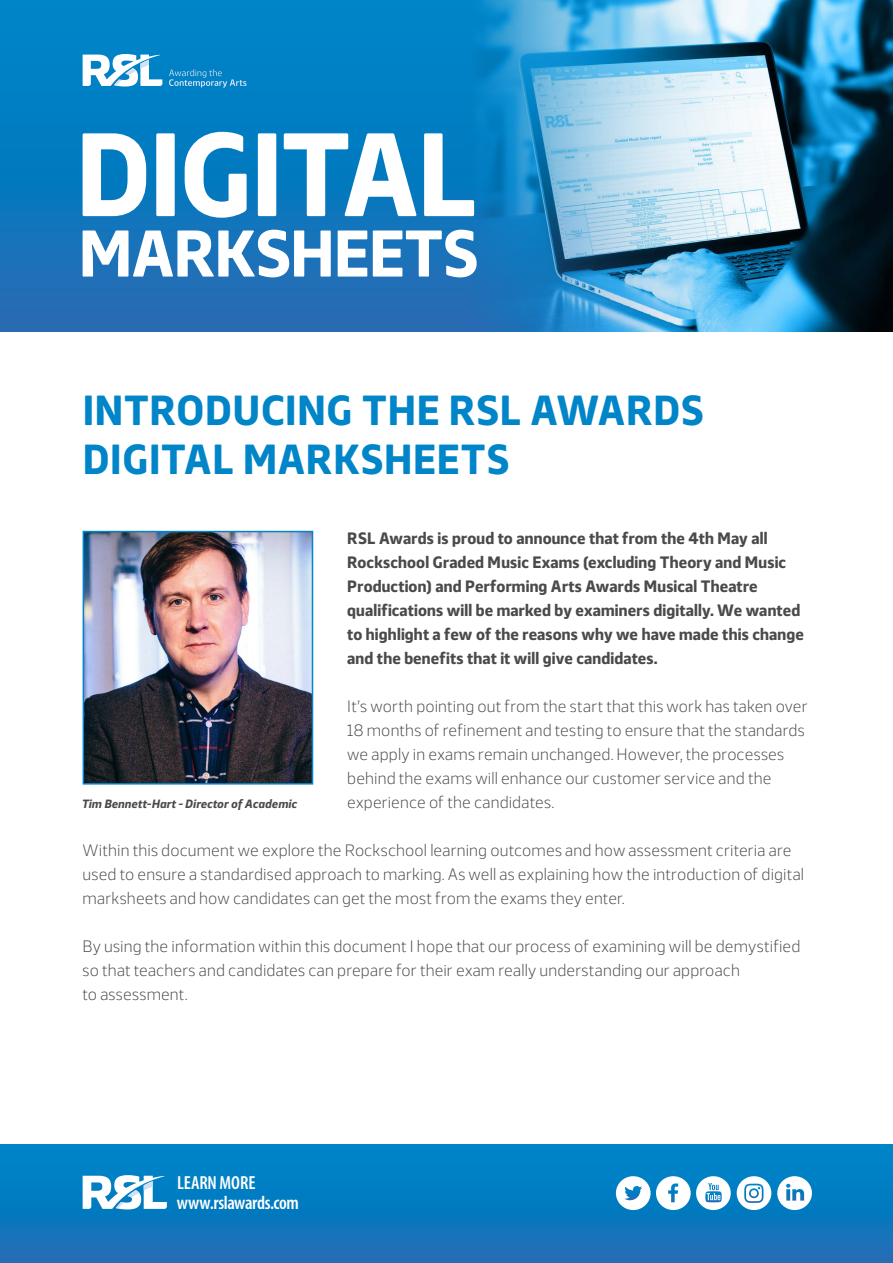
<style>
.page{position:relative;width:893px;height:1263px;background:#fff}
.page>*{position:absolute;margin:0;border:0;box-sizing:border-box;transform-origin:0 0}
.t1{font:700 42px/49.5px "Webnar";letter-spacing:.015em;color:#0085c8}
.t2{font:600 condensed 19.05px/19.5px "Myriad Pro";letter-spacing:-.01em;color:#fff}
.t3{font:300 16.5px/24px "Webnar";letter-spacing:.01em;color:#4a4a49}
.t4{font:700 16.5px/24px "Webnar";letter-spacing:.01em;color:#4a4a49}
.t5{font:italic 700 12px "Webnar";letter-spacing:.02em;color:#4a4a49}
</style>
<div class="page">
<div style="left:0;top:0;width:893px;height:332px;background:linear-gradient(to bottom,#0087ca,#236cb4)"></div>
<img style="left:441px;top:0;width:452px;height:332px">
<div style="left:0;top:1145px;width:893px;height:118px;background:linear-gradient(to bottom,#0087ca,#1e6eb5)"></div>
<svg style="left:83px;top:1175px;width:84px;height:34px"></svg>
<div style="left:737px;top:1176px;width:34px;height:34px;background:#fff;border-radius:50%"></div>
<div style="left:777px;top:1176px;width:35px;height:34px;background:#fff;border-radius:50%"></div>
<svg style="left:786px;top:1184px;width:18px;height:16px"></svg>
<div style="left:616px;top:1176px;width:35px;height:34px;background:#fff;border-radius:50%"></div>
<div style="left:656px;top:1176px;width:35px;height:34px;background:#fff;border-radius:50%"></div>
<div style="left:696px;top:1176px;width:35px;height:34px;background:#fff;border-radius:50%"></div>
<svg style="left:624px;top:1186px;width:18px;height:14px"></svg>
<svg style="left:668px;top:1183px;width:10px;height:19px"></svg>
<svg style="left:705px;top:1183px;width:17px;height:19px"></svg>
<svg style="left:744px;top:1184px;width:19px;height:19px"></svg>
<img style="left:86px;top:534px;width:224px;height:247px">
<div style="left:83px;top:531px;width:230px;height:253px;border:2px solid #0085c8"></div>
<svg style="left:83px;top:132px;width:391px;height:86px"></svg>
<svg style="left:83px;top:230px;width:394px;height:47px"></svg>
<svg style="left:83px;top:54px;width:79px;height:32px"></svg>
<svg style="left:169px;top:69px;width:78px;height:19px"></svg>
<h1 class="t1" style="left:83px;top:382px;width:623px">INTRODUCING THE RSL AWARDS<br>DIGITAL MARKSHEETS</h1>
<p class="t4" style="left:347px;top:525px;width:458px">RSL Awards is proud to announce that from the 4th May all Rockschool Graded Music Exams (excluding Theory and Music Production) and Performing Arts Awards Musical Theatre qualifications will be marked by examiners digitally. We wanted to highlight a few of the reasons why we have made this change and the benefits that it will give candidates.</p>
<p class="t3" style="left:347px;top:693px;width:462px">It’s worth pointing out from the start that this work has taken over 18 months of refinement and testing to ensure that the standards we apply in exams remain unchanged. However, the processes behind the exams will enhance our customer service and the experience of the candidates.</p>
<p class="t3" style="left:83px;top:837px;width:723px">Within this document we explore the Rockschool learning outcomes and how assessment criteria are used to ensure a standardised approach to marking. As well as explaining how the introduction of digital marksheets and how candidates can get the most from the exams they enter.</p>
<p class="t3" style="left:83px;top:933px;width:719px">By using the information within this document I hope that our process of examining will be demystified so that teachers and candidates can prepare for their exam really understanding our approach<br>to assessment.</p>
<p class="t5" style="left:82px;top:794px;width:217px">Tim Bennett-Hart - Director of Academic</p>
<p class="t2" style="left:177px;top:1174px;width:123px">LEARN MORE www.rslawards.com</p>
</div>
